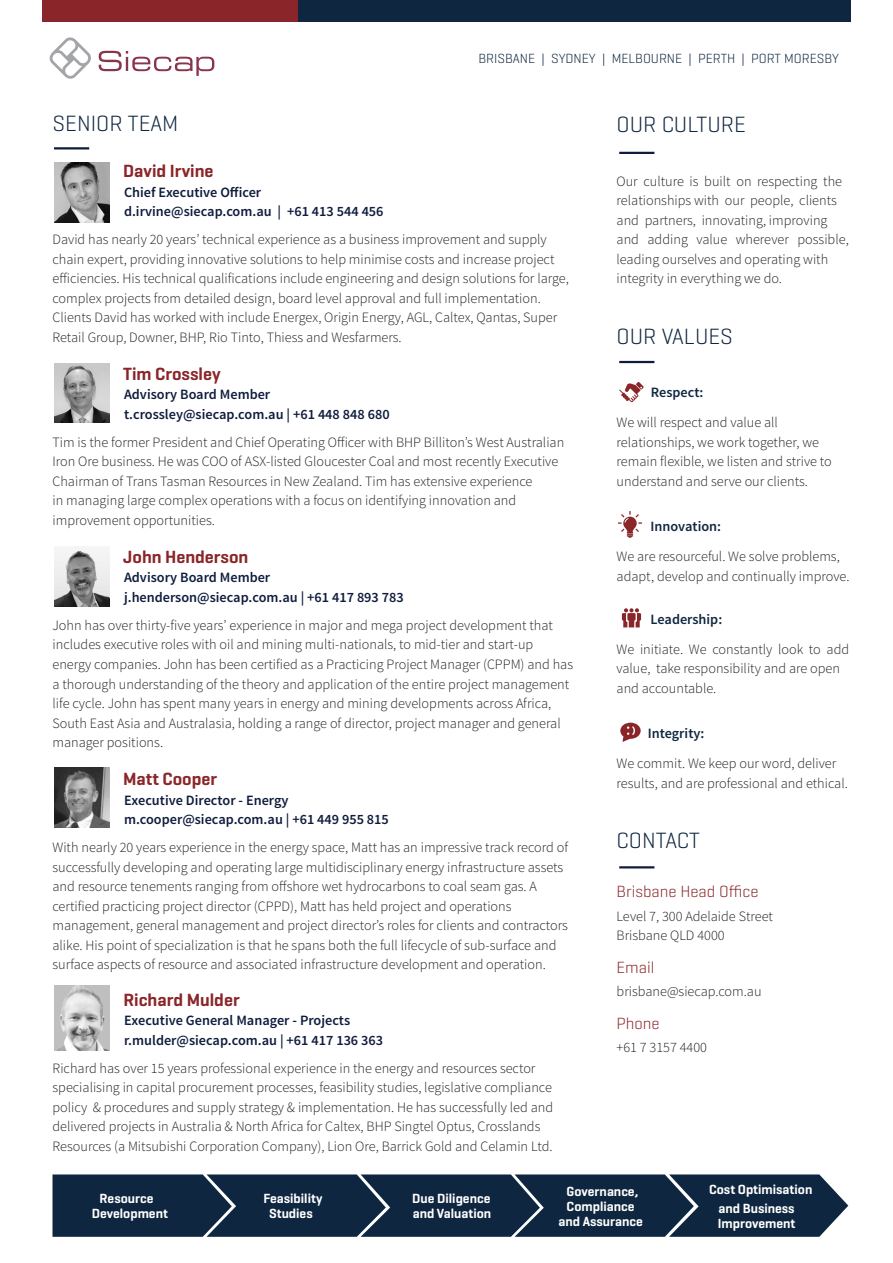
<style>
.page{position:relative;width:893px;height:1263px;background:#fff}
.page>*{position:absolute;margin:0;border:0;box-sizing:border-box;transform-origin:0 0}
.t1{font:300 22.5px "Geogrotesque";color:#0f2640}
.t2{font:600 18px "Geogrotesque";color:#8a2629}
.t3{font:300 16.5px "Geogrotesque";color:#8a2629}
.t4{font:300 14.25px/19.5px "Source Sans Pro";color:#231f20}
.t5{font:600 14.25px/19.5px "Source Sans Pro";color:#0f1c3d}
.t6{font:600 14.25px "Source Sans Pro";color:#0f2640}
.t7{font:600 13.5px/15px "Geogrotesque";color:#fff;text-align:center}
.t8{font:300 13.5px "Geogrotesque";color:#0f2640}
</style>
<div class="page">
<div style="left:296px;top:0;width:554px;height:21px;background:#0f2640"></div>
<div style="left:43px;top:0;width:255px;height:21px;background:#8a2629"></div>
<svg style="left:99px;top:51px;width:115px;height:25px"></svg>
<svg style="left:49px;top:37px;width:42px;height:42px"></svg>
<hr style="left:54px;top:147px;width:35px;height:2px;background:#0f1c3d">
<hr style="left:619px;top:152px;width:35px;height:2px;background:#0f1c3d">
<hr style="left:619px;top:361px;width:35px;height:2px;background:#0f1c3d">
<hr style="left:619px;top:866px;width:35px;height:2px;background:#0f1c3d">
<svg style="left:619px;top:382px;width:25px;height:20px"></svg>
<svg style="left:618px;top:511px;width:24px;height:27px"></svg>
<svg style="left:622px;top:608px;width:19px;height:19px"></svg>
<div style="left:627px;top:613px;width:9px;height:8px;background:#8a2629"></div>
<svg style="left:620px;top:723px;width:21px;height:19px"></svg>
<svg style="left:52px;top:1174px;width:796px;height:63px;background:#1a3049"></svg>
<img style="left:54px;top:162px;width:55px;height:60px">
<img style="left:54px;top:363px;width:55px;height:60px">
<img style="left:54px;top:550px;width:55px;height:57px">
<img style="left:54px;top:768px;width:55px;height:60px">
<img style="left:54px;top:986px;width:55px;height:64px">
<p class="t8" style="left:478px;top:50px;width:362px">BRISBANE | SYDNEY | MELBOURNE | PERTH | PORT MORESBY</p>
<p class="t1" style="left:52px;top:109px;width:127px">SENIOR TEAM</p>
<p class="t2" style="left:123px;top:160px;width:92px">David Irvine</p>
<p class="t5" style="left:124px;top:183px;width:261px">Chief Executive Officer d.irvine@siecap.com.au | +61 413 544 456</p>
<p class="t4" style="left:52px;top:230px;width:518px">David has nearly 20 years’ technical experience as a business improvement and supply chain expert, providing innovative solutions to help minimise costs and increase project efficiencies. His technical qualifications include engineering and design solutions for large, complex projects from detailed design, board level approval and full implementation.<br>Clients David has worked with include Energex, Origin Energy, AGL, Caltex, Qantas, Super Retail Group, Downer, BHP, Rio Tinto, Thiess and Wesfarmers.</p>
<p class="t2" style="left:123px;top:363px;width:99px">Tim Crossley</p>
<p class="t5" style="left:124px;top:385px;width:267px">Advisory Board Member t.crossley@siecap.com.au | +61 448 848 680</p>
<p class="t4" style="left:52px;top:433px;width:513px">Tim is the former President and Chief Operating Officer with BHP Billiton’s West Australian Iron Ore business. He was COO of ASX-listed Gloucester Coal and most recently Executive Chairman of Trans Tasman Resources in New Zealand. Tim has extensive experience<br>in managing large complex operations with a focus on identifying innovation and improvement opportunities.</p>
<p class="t2" style="left:123px;top:546px;width:127px">John Henderson</p>
<p class="t5" style="left:124px;top:568px;width:281px">Advisory Board Member j.henderson@siecap.com.au | +61 417 893 783</p>
<p class="t4" style="left:52px;top:616px;width:522px">John has over thirty-five years’ experience in major and mega project development that includes executive roles with oil and mining multi-nationals, to mid-tier and start-up energy companies. John has been certified as a Practicing Project Manager (CPPM) and has a thorough understanding of the theory and application of the entire project management life cycle. John has spent many years in energy and mining developments across Africa, South East Asia and Australasia, holding a range of director, project manager and general manager positions.</p>
<p class="t2" style="left:123px;top:768px;width:95px">Matt Cooper</p>
<p class="t5" style="left:124px;top:790px;width:266px">Executive Director - Energy m.cooper@siecap.com.au | +61 449 955 815</p>
<p class="t4" style="left:52px;top:838px;width:517px">With nearly 20 years experience in the energy space, Matt has an impressive track record of successfully developing and operating large multidisciplinary energy infrastructure assets and resource tenements ranging from offshore wet hydrocarbons to coal seam gas. A certified practicing project director (CPPD), Matt has held project and operations management, general management and project director’s roles for clients and contractors alike. His point of specialization is that he spans both the full lifecycle of sub-surface and surface aspects of resource and associated infrastructure development and operation.</p>
<p class="t2" style="left:123px;top:988px;width:118px">Richard Mulder</p>
<p class="t5" style="left:124px;top:1011px;width:261px">Executive General Manager - Projects r.mulder@siecap.com.au | +61 417 136 363</p>
<p class="t4" style="left:52px;top:1058px;width:502px">Richard has over 15 years professional experience in the energy and resources sector specialising in capital procurement processes, feasibility studies, legislative compliance policy &amp; procedures and supply strategy &amp; implementation. He has successfully led and delivered projects in Australia &amp; North Africa for Caltex, BHP Singtel Optus, Crosslands Resources (a Mitsubishi Corporation Company), Lion Ore, Barrick Gold and Celamin Ltd.</p>
<p class="t1" style="left:617px;top:111px;width:131px">OUR CULTURE</p>
<p class="t4" style="left:617px;top:171px;width:234px">Our culture is built on respecting the relationships with our people, clients and partners, innovating, improving and adding value wherever possible, leading ourselves and operating with integrity in everything we do.</p>
<p class="t1" style="left:617px;top:322px;width:118px">OUR VALUES</p>
<p class="t6" style="left:651px;top:383px;width:54px">Respect:</p>
<p class="t4" style="left:617px;top:413px;width:217px">We will respect and value all relationships, we work together, we remain flexible, we listen and strive to understand and serve our clients.</p>
<p class="t6" style="left:651px;top:517px;width:72px">Innovation:</p>
<p class="t4" style="left:617px;top:547px;width:235px">We are resourceful. We solve problems, adapt, develop and continually improve.</p>
<p class="t6" style="left:651px;top:610px;width:73px">Leadership:</p>
<p class="t4" style="left:617px;top:639px;width:234px">We initiate. We constantly look to add value, take responsibility and are open and accountable.</p>
<p class="t6" style="left:648px;top:724px;width:58px">Integrity:</p>
<p class="t4" style="left:617px;top:754px;width:233px">We commit. We keep our word, deliver results, and are professional and ethical.</p>
<p class="t1" style="left:617px;top:826px;width:85px">CONTACT</p>
<p class="t3" style="left:617px;top:881px;width:143px">Brisbane Head Office</p>
<p class="t4" style="left:617px;top:906px;width:158px">Level 7, 300 Adelaide Street<br>Brisbane QLD 4000</p>
<p class="t3" style="left:617px;top:957px;width:39px">Email</p>
<p class="t4" style="left:617px;top:982px;width:146px">brisbane@siecap.com.au</p>
<p class="t3" style="left:617px;top:1013px;width:45px">Phone</p>
<p class="t4" style="left:617px;top:1038px;width:92px">+61 7 3157 4400</p>
<p class="t7" style="left:92px;top:1191px;width:78px">Resource<br>Development</p>
<p class="t7" style="left:263px;top:1191px;width:60px">Feasibility<br>Studies</p>
<p class="t7" style="left:412px;top:1191px;width:81px;text-align:left">Due Diligence and Valuation</p>
<p class="t7" style="left:558px;top:1183px;width:86px">Governance,<br>Compliance and Assurance</p>
<p class="t7" style="left:709px;top:1181px;width:105px">Cost Optimisation</p>
<p class="t7" style="left:718px;top:1200px;width:79px;text-align:left">and Business<br>Improvement</p>
</div>
